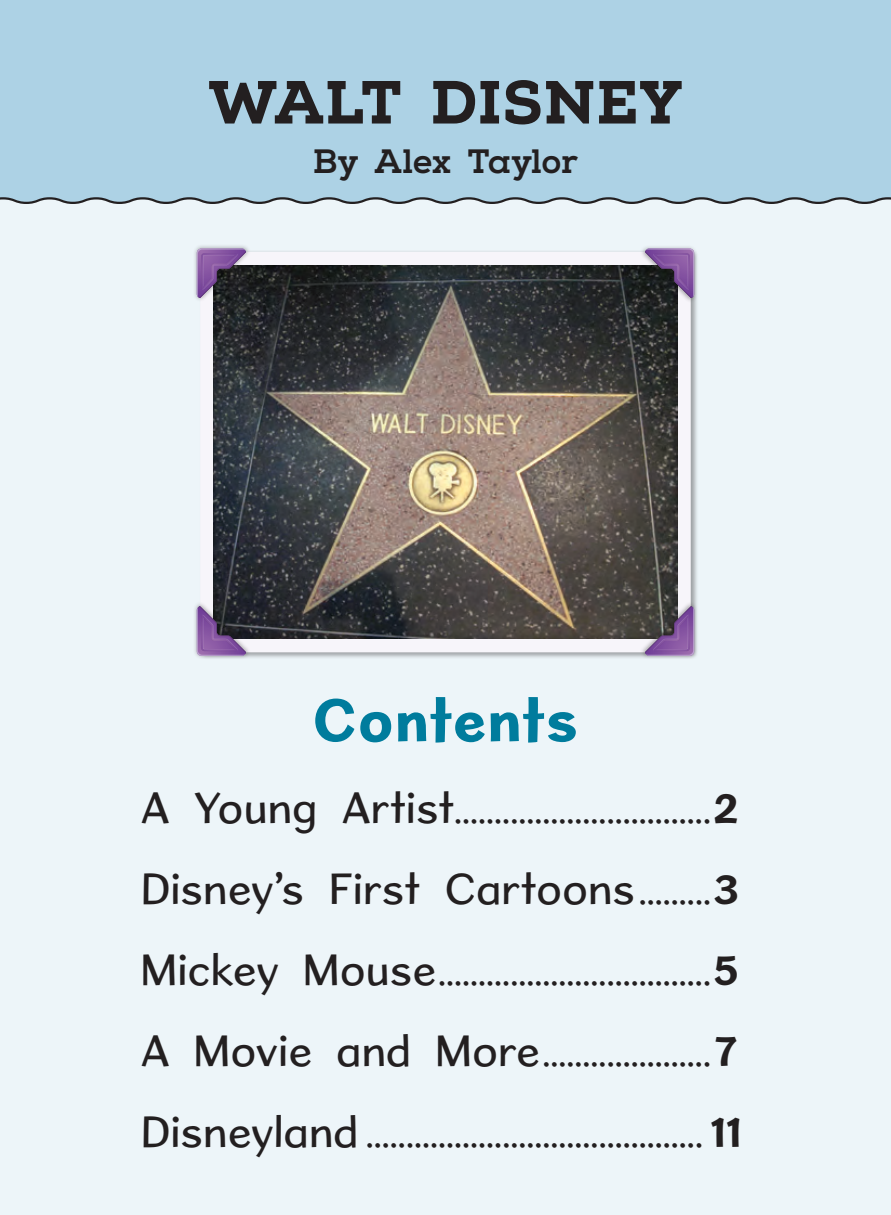
<style>
.page{position:relative;width:891px;height:1215px;background:#edf5f9}
.page>*{position:absolute;margin:0;border:0;box-sizing:border-box;transform-origin:0 0}
.t1{font:63px "Sweater School Xb";color:#007c9d}
.t2{font:800 60.75px "Nexa Slab";color:#231f20}
.t3{font:45px "Sweater School Rg";color:#231f20}
.t4{font:36px "Sweater School Rg";color:#231f20}
.t5{font:700 33.75px "Nexa Slabx";letter-spacing:-.015em;color:#231f20}
.s1{font-size:45px}
.s2{font-weight:700;font-size:45px}
.s3{font-size:36px}
.s4{font-weight:700}
</style>
<div class="page">
<div style="left:0;top:0;width:891px;height:196px;background:#add2e5"></div>
<svg style="left:0;top:196px;width:891px;height:8px"></svg>
<svg style="left:251px;top:251px;width:446px;height:407px"></svg>
<div style="left:213px;top:265px;width:466px;height:376px;background:#231f20;opacity:.4"></div>
<div style="left:194px;top:244px;width:57px;height:58px;background:#231f20;opacity:.4"></div>
<svg style="left:197px;top:249px;width:49px;height:49px;background:#644c74"></svg>
<div style="left:193px;top:602px;width:58px;height:58px;background:#231f20;opacity:.4"></div>
<svg style="left:197px;top:606px;width:49px;height:50px;background:#664e78"></svg>
<div style="left:641px;top:245px;width:57px;height:58px;background:#231f20;opacity:.4"></div>
<svg style="left:645px;top:249px;width:49px;height:49px;background:#624a72"></svg>
<div style="left:641px;top:601px;width:57px;height:59px;background:#231f20;opacity:.4"></div>
<svg style="left:645px;top:606px;width:49px;height:50px;background:#735980"></svg>
<h2 class="t2" style="left:209px;top:64px;width:475px">WALT DISNEY</h2>
<p class="t5" style="left:313px;top:140px;width:267px">By Alex Taylor</p>
<h1 class="t1" style="left:312px;top:681px;width:268px">Contents</h1>
<p class="t4" style="left:141px;top:789px;width:599px"><span class="s1">A Young Artist</span>................................<span class="s2">2</span></p>
<p class="t3" style="left:141px;top:862px;width:600px">Disney’s First Cartoons<span class="s3">.........</span><span class="s4">3</span></p>
<p class="t4" style="left:141px;top:951px;width:600px"><span class="s1">Mickey Mouse</span>..................................<span class="s2">5</span></p>
<p class="t4" style="left:141px;top:1032px;width:598px"><span class="s1">A Movie and More</span>.....................<span class="s2">7</span></p>
<p class="t4" style="left:141px;top:1113px;width:602px"><span class="s1">Disneyland</span> .......................................... <span class="s2">11</span></p>
</div>
